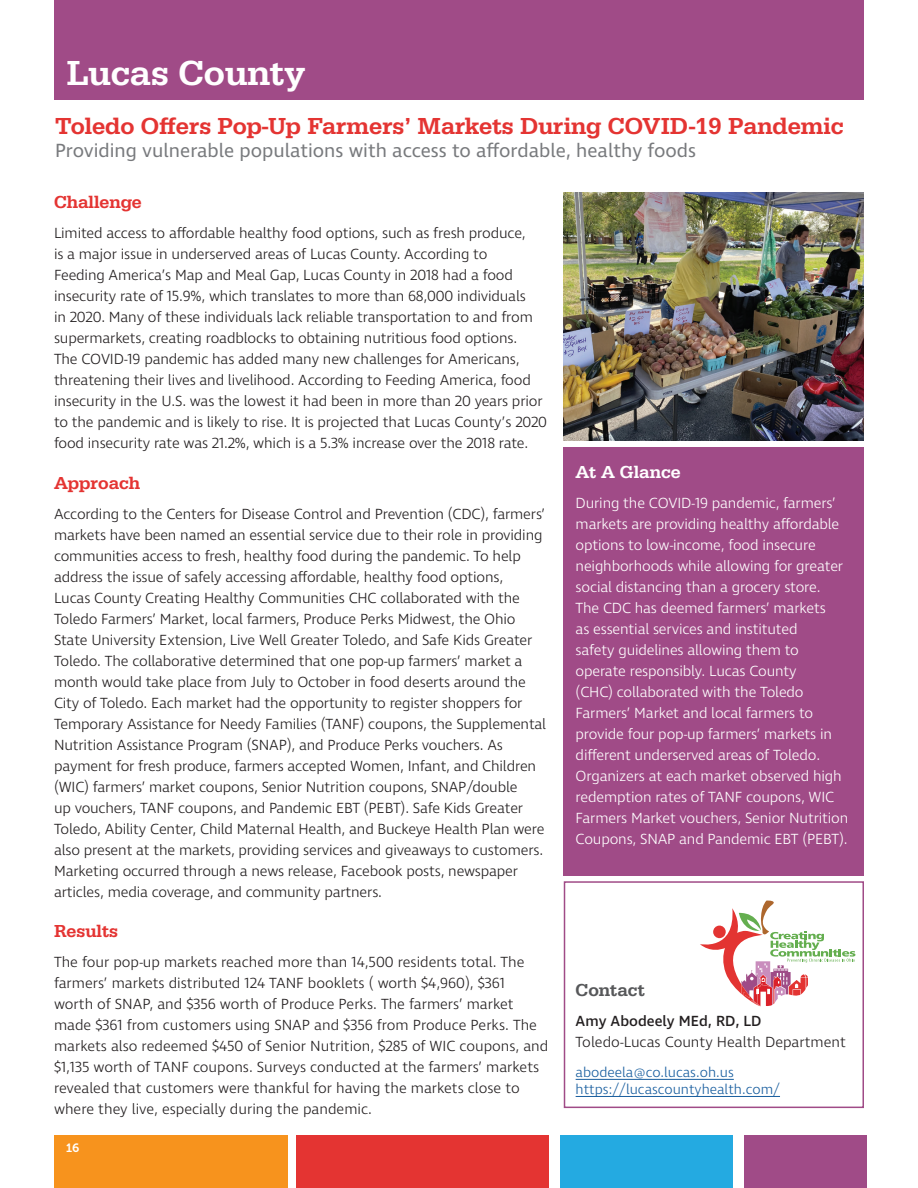
<style>
.page{position:relative;width:918px;height:1188px;background:#fff}
.page>*{position:absolute;margin:0;border:0;box-sizing:border-box;transform-origin:0 0}
.t1{font:500 36px "Serifa";color:#fff}
.t2{font:500 24px "Serifa";color:#e43432}
.t3{font:19.5px "Ingra";color:#787a7d}
.t4{font:500 18px "Serifa";color:#e43432}
.t5{font:500 18px "Serifa";color:#fff}
.t6{font:500 18px "Serifa";color:#57585a}
.t7{font:300 15px/21px "Ingra";letter-spacing:-.01em;color:#231f20}
.t8{font:300 15px/21px "Ingra";letter-spacing:-.01em;color:#fff}
.t9{font:500 15px "Ingra";color:#231f20}
.t10{font:300 14.25px/17.1px "Ingra";color:#175d9e}
.t11{font:12px "Museo Slab 700";color:#fff}
</style>
<div class="page">
<svg style="left:700px;top:900px;width:155px;height:107px"></svg>
<div style="left:54px;top:1136px;width:234px;height:52px;background:#f7931d"></div>
<div style="left:297px;top:1136px;width:252px;height:52px;background:#e43432"></div>
<div style="left:560px;top:1136px;width:172px;height:52px;background:#24aae1"></div>
<div style="left:745px;top:1136px;width:122px;height:52px;background:#a04b87"></div>
<img style="left:564px;top:192px;width:300px;height:248px">
<div style="left:564px;top:447px;width:300px;height:428px;background:#a04b87"></div>
<div style="left:564px;top:881px;width:300px;height:227px;border:2px solid #a04b87"></div>
<hr style="left:576px;top:1079px;width:158px;height:1px;background:#175d9e">
<hr style="left:576px;top:1096px;width:204px;height:1px;background:#175d9e">
<div style="left:54px;top:0;width:810px;height:99px;background:#a04b87"></div>
<h1 class="t1" style="left:66px;top:52px;width:240px">Lucas County</h1>
<h2 class="t2" style="left:55px;top:112px;width:790px">Toledo Offers Pop-Up Farmers’ Markets During COVID-19 Pandemic</h2>
<h3 class="t3" style="left:55px;top:139px;width:642px">Providing vulnerable populations with access to affordable, healthy foods</h3>
<p class="t4" style="left:54px;top:192px;width:89px">Challenge</p>
<p class="t7" style="left:54px;top:223px;width:495px">Limited access to affordable healthy food options, such as fresh produce,<br>is a major issue in underserved areas of Lucas County. According to<br>Feeding America’s Map and Meal Gap, Lucas County in 2018 had a food insecurity rate of 15.9%, which translates to more than 68,000 individuals<br>in 2020. Many of these individuals lack reliable transportation to and from supermarkets, creating roadblocks to obtaining nutritious food options.<br>The COVID-19 pandemic has added many new challenges for Americans, threatening their lives and livelihood. According to Feeding America, food insecurity in the U.S. was the lowest it had been in more than 20 years prior to the pandemic and is likely to rise. It is projected that Lucas County’s 2020 food insecurity rate was 21.2%, which is a 5.3% increase over the 2018 rate.</p>
<p class="t4" style="left:54px;top:472px;width:88px">Approach</p>
<p class="t7" style="left:54px;top:504px;width:494px">According to the Centers for Disease Control and Prevention (CDC), farmers’ markets have been named an essential service due to their role in providing communities access to fresh, healthy food during the pandemic. To help address the issue of safely accessing affordable, healthy food options,<br>Lucas County Creating Healthy Communities CHC collaborated with the Toledo Farmers’ Market, local farmers, Produce Perks Midwest, the Ohio State University Extension, Live Well Greater Toledo, and Safe Kids Greater Toledo. The collaborative determined that one pop-up farmers’ market a month would take place from July to October in food deserts around the City of Toledo. Each market had the opportunity to register shoppers for Temporary Assistance for Needy Families (TANF) coupons, the Supplemental Nutrition Assistance Program (SNAP), and Produce Perks vouchers. As payment for fresh produce, farmers accepted Women, Infant, and Children (WIC) farmers’ market coupons, Senior Nutrition coupons, SNAP/double<br>up vouchers, TANF coupons, and Pandemic EBT (PEBT). Safe Kids Greater Toledo, Ability Center, Child Maternal Health, and Buckeye Health Plan were also present at the markets, providing services and giveaways to customers.<br>Marketing occurred through a news release, Facebook posts, newspaper articles, media coverage, and community partners.</p>
<p class="t4" style="left:54px;top:921px;width:66px">Results</p>
<p class="t7" style="left:54px;top:952px;width:496px">The four pop-up markets reached more than 14,500 residents total. The farmers’ markets distributed 124 TANF booklets ( worth $4,960), $361<br>worth of SNAP, and $356 worth of Produce Perks. The farmers’ market made $361 from customers using SNAP and $356 from Produce Perks. The markets also redeemed $450 of Senior Nutrition, $285 of WIC coupons, and $1,135 worth of TANF coupons. Surveys conducted at the farmers’ markets revealed that customers were thankful for having the markets close to where they live, especially during the pandemic.</p>
<p class="t11" style="left:66px;top:1141px;width:15px">16</p>
<p class="t5" style="left:576px;top:462px;width:107px">At A Glance</p>
<p class="t8" style="left:576px;top:493px;width:274px">During the COVID-19 pandemic, farmers’ markets are providing healthy affordable options to low-income, food insecure neighborhoods while allowing for greater social distancing than a grocery store.<br>The CDC has deemed farmers’ markets<br>as essential services and instituted<br>safety guidelines allowing them to operate responsibly. Lucas County<br>(CHC) collaborated with the Toledo Farmers’ Market and local farmers to provide four pop-up farmers’ markets in different underserved areas of Toledo.<br>Organizers at each market observed high redemption rates of TANF coupons, WIC Farmers Market vouchers, Senior Nutrition Coupons, SNAP and Pandemic EBT (PEBT).</p>
<p class="t6" style="left:576px;top:979px;width:71px">Contact</p>
<p class="t9" style="left:576px;top:1011px;width:187px">Amy Abodeely MEd, RD, LD</p>
<p class="t7" style="left:576px;top:1032px;width:272px">Toledo-Lucas County Health Department</p>
<p class="t10" style="left:576px;top:1064px;width:206px">abodeela@co.lucas.oh.us https://lucascountyhealth.com/</p>
</div>
